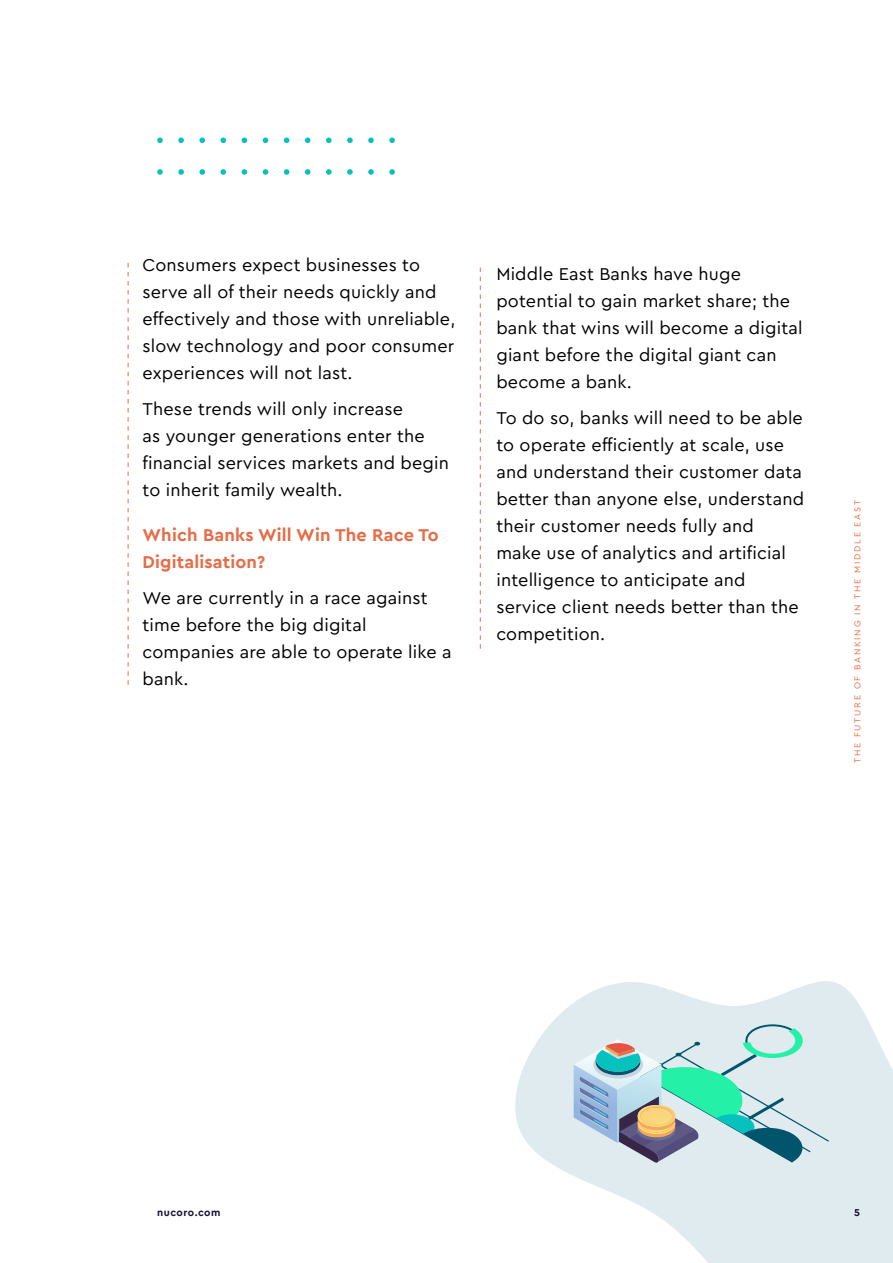
<style>
.page{position:relative;width:893px;height:1263px;background:#fff}
.page>*{position:absolute;margin:0;border:0;box-sizing:border-box;transform-origin:0 0}
.Body{font:18px/27px "Cera Pro";letter-spacing:.01em;color:#000}
.Body-2{font:700 18px/27px "Cera Pro";letter-spacing:.01em;color:#e66d47}
.t1{font:700 10.5px "Cera Pro";letter-spacing:.045em;color:#191233}
.t2{font:9px "Cera Pro";letter-spacing:.2em;color:#e66d47}
</style>
<div class="page">
<svg style="left:480px;top:268px;width:1px;height:381px"></svg>
<svg style="left:128px;top:263px;width:1px;height:422px"></svg>
<svg style="left:515px;top:981px;width:378px;height:282px;fill:#e0ebf0"></svg>
<svg style="left:574px;top:1024px;width:255px;height:139px;background:#aed2d2"></svg>
<svg style="left:157px;top:169px;width:6px;height:6px"></svg>
<svg style="left:178px;top:169px;width:6px;height:6px"></svg>
<svg style="left:199px;top:169px;width:6px;height:6px"></svg>
<svg style="left:220px;top:169px;width:6px;height:6px"></svg>
<svg style="left:242px;top:169px;width:5px;height:6px"></svg>
<svg style="left:263px;top:169px;width:5px;height:6px"></svg>
<svg style="left:284px;top:169px;width:5px;height:6px"></svg>
<svg style="left:305px;top:169px;width:5px;height:6px"></svg>
<svg style="left:326px;top:169px;width:6px;height:6px"></svg>
<svg style="left:347px;top:169px;width:6px;height:6px"></svg>
<svg style="left:368px;top:169px;width:6px;height:6px"></svg>
<svg style="left:389px;top:169px;width:6px;height:6px"></svg>
<svg style="left:157px;top:138px;width:6px;height:5px"></svg>
<svg style="left:178px;top:138px;width:6px;height:5px"></svg>
<svg style="left:199px;top:138px;width:6px;height:5px"></svg>
<svg style="left:220px;top:138px;width:6px;height:5px"></svg>
<svg style="left:242px;top:138px;width:5px;height:5px"></svg>
<svg style="left:263px;top:138px;width:5px;height:5px"></svg>
<svg style="left:284px;top:138px;width:5px;height:5px"></svg>
<svg style="left:305px;top:138px;width:5px;height:5px"></svg>
<svg style="left:326px;top:138px;width:6px;height:5px"></svg>
<svg style="left:347px;top:138px;width:6px;height:5px"></svg>
<svg style="left:368px;top:138px;width:6px;height:5px"></svg>
<svg style="left:389px;top:138px;width:6px;height:5px"></svg>
<p class="Body" style="left:142px;top:250px;width:314px">Consumers expect businesses to serve all of their needs quickly and effectively and those with unreliable, slow technology and poor consumer experiences will not last.</p>
<p class="Body" style="left:142px;top:394px;width:308px">These trends will only increase<br>as younger generations enter the financial services markets and begin to inherit family wealth.</p>
<p class="Body-2" style="left:142px;top:520px;width:298px">Which Banks Will Win The Race To<br>Digitalisation?</p>
<p class="Body" style="left:142px;top:583px;width:311px">We are currently in a race against time before the big digital companies are able to operate like a bank.</p>
<p class="Body" style="left:496px;top:259px;width:308px">Middle East Banks have huge potential to gain market share; the bank that wins will become a digital giant before the digital giant can become a bank.</p>
<p class="Body" style="left:496px;top:403px;width:309px">To do so, banks will need to be able to operate efficiently at scale, use and understand their customer data better than anyone else, understand their customer needs fully and<br>make use of analytics and artificial intelligence to anticipate and service client needs better than the competition.</p>
<p class="t2" style="left:852px;top:763px;width:265px;rotate:-90deg">THE FUTURE OF BANKING IN THE MIDDLE EAST</p>
<p class="t1" style="left:157px;top:1205px;width:65px">nucoro.com</p>
<p class="t1" style="left:854px;top:1205px;width:7px">5</p>
</div>
